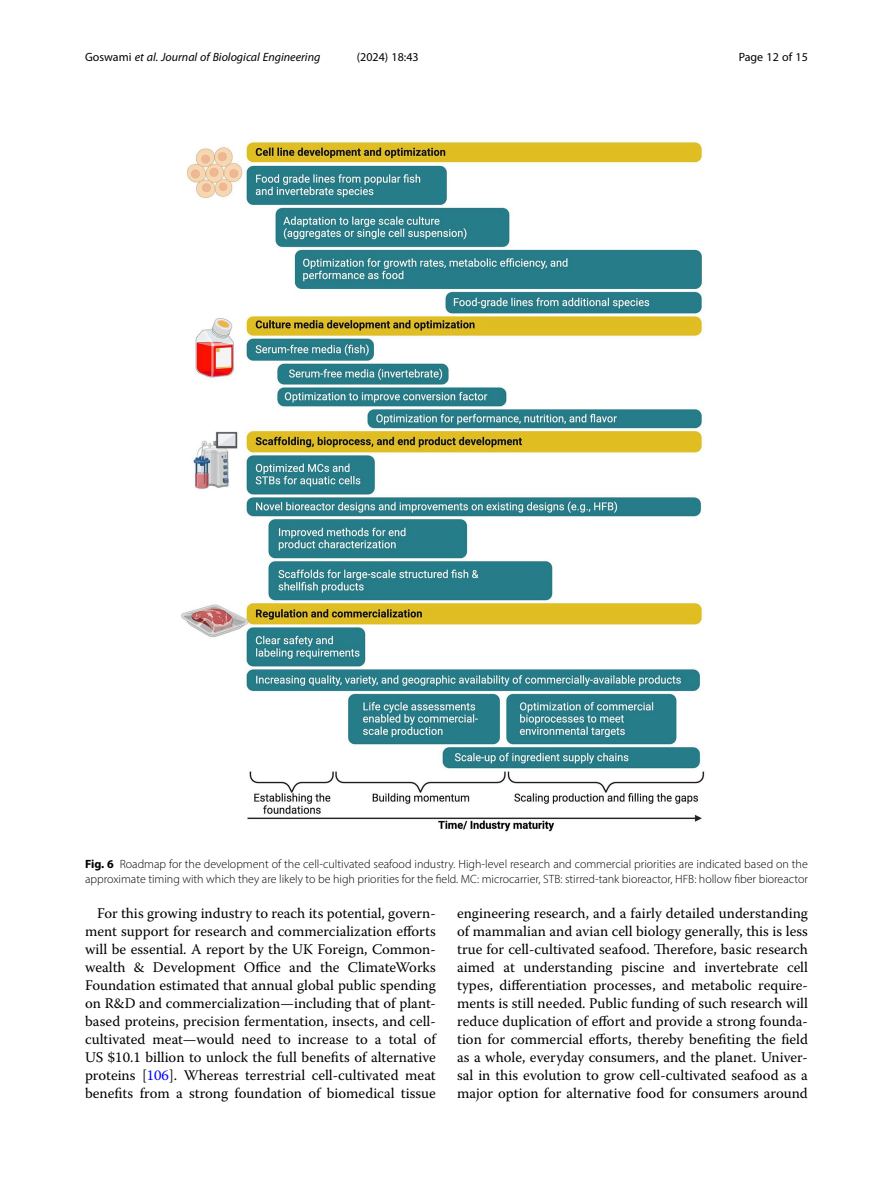
<style>
.page{position:relative;width:893px;height:1191px;background:#fff}
.page>*{position:absolute;margin:0;border:0;box-sizing:border-box;transform-origin:0 0}
.Body_Text_Indent{font:14.7px/18px "Warnock Pro";color:#000;text-align:justify}
.Figure_Caption{font:300 12px/15px "Myriad Pro";color:#000}
.t1{font:italic 12px "Myriad Pro";color:#000}
.t2{font:12px "Myriad Pro";color:#000}
.s1{font-style:normal}
.s2{font-weight:700}
.s3{color:#00f}
</style>
<div class="page">
<img style="left:181px;top:141px;width:524px;height:691px">
<p class="t1" style="left:85px;top:50px;width:237px"><span class="s1">Goswami</span> et al. Journal of Biological Engineering</p>
<p class="t2" style="left:357px;top:50px;width:63px">(2024) 18:43</p>
<p class="t2" style="left:739px;top:50px;width:71px">Page 12 of 15</p>
<p class="Figure_Caption" style="left:85px;top:856px;width:724px"><span class="s2">Fig. 6</span> Roadmap for the development of the cell-cultivated seafood industry. High-level research and commercial priorities are indicated based on the approximate timing with which they are likely to be high priorities for the field. MC: microcarrier, STB: stirred-tank bioreactor, HFB: hollow fiber bioreactor</p>
<p class="Body_Text_Indent" style="left:85px;top:904px;width:352px;text-indent:12px">For this growing industry to reach its potential, govern&shy;ment support for research and commercialization efforts will be essential. A report by the UK Foreign, Common&shy;wealth &amp; Development Office and the ClimateWorks Foundation estimated that annual global public spending on R&amp;D and commercialization—including that of plant&shy;based proteins, precision fermentation, insects, and cell&shy;cultivated meat—would need to increase to a total of US $10.1 billion to unlock the full benefits of alternative proteins [<span class="s3">106</span>]. Whereas terrestrial cell-cultivated meat benefits from a strong foundation of biomedical tissue</p>
<p class="Body_Text_Indent" style="left:457px;top:904px;width:352px">engineering research, and a fairly detailed understanding of mammalian and avian cell biology generally, this is less true for cell-cultivated seafood. Therefore, basic research aimed at understanding piscine and invertebrate cell types, differentiation processes, and metabolic require&shy;ments is still needed. Public funding of such research will reduce duplication of effort and provide a strong founda&shy;tion for commercial efforts, thereby benefiting the field as a whole, everyday consumers, and the planet. Univer&shy;sal in this evolution to grow cell-cultivated seafood as a major option for alternative food for consumers around</p>
</div>
